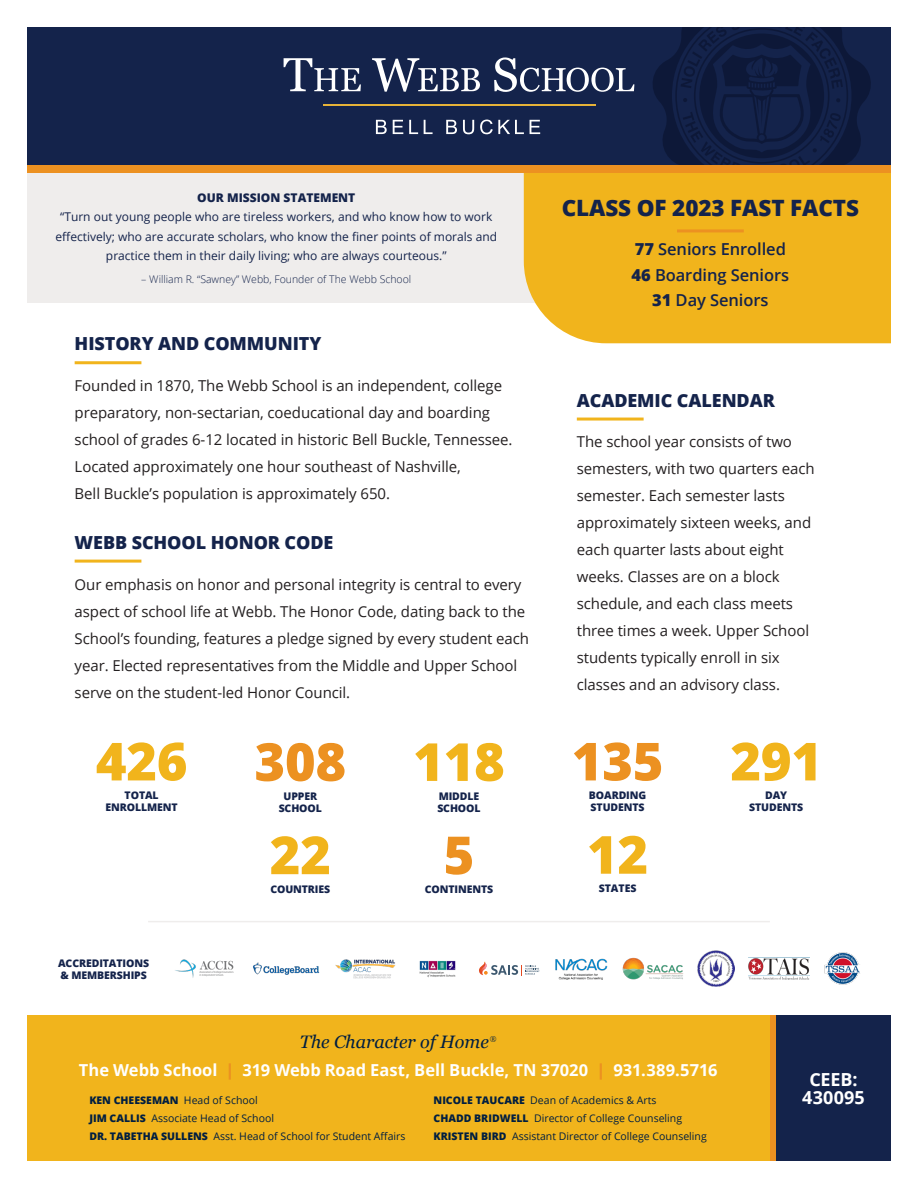
<style>
.page{position:relative;width:918px;height:1188px;background:#fff}
.page>*{position:absolute;margin:0;border:0;box-sizing:border-box;transform-origin:0 0}
.t1{font:800 52.5px "Open Sans";letter-spacing:-.005em;color:#f1b41c}
.t2{font:800 52.5px "Open Sans";letter-spacing:-.005em;color:#ec9121}
.t3{font:800 22.5px "Open Sans";letter-spacing:-.005em;color:#14234b}
.t4{font:800 18px "Open Sans";letter-spacing:-.005em;color:#14234b}
.t5{font:italic 18px "Georgia";color:#001e41}
.t6{font:700 18px "Open Sans";letter-spacing:.005em;color:#fff}
.t7{font:700 16.5px "Open Sans";color:#fff}
.t8{font:600 16.5px "Open Sans";letter-spacing:-.005em;color:#14234b}
.t9{font:15px/27px "Open Sans";letter-spacing:-.005em;color:#231f20}
.t10{font:12px/19.5px "Open Sans";color:#14234b;text-align:center}
.t11{font:800 12px "Open Sans";color:#14234b}
.t12{font:10.5px "Open Sans";color:#001e41}
.t13{font:800 10.5px/12px "Open Sans";letter-spacing:-.01em;color:#14234b}
.t14{font:300 10.5px "Open Sans";color:#14234b}
.t15{font:800 10.5px "Open Sans";color:#001e41}
.t16{font:italic 7.05px "Georgia";color:#001e41}
.s1{font-weight:800}
.s2{font-weight:800;color:#ec9121}
.s3{font-weight:400}
</style>
<div class="page">
<div style="left:27px;top:172px;width:864px;height:131px;background:#efedec"></div>
<div style="left:776px;top:1015px;width:115px;height:146px;background:#14234b"></div>
<div style="left:713px;top:1015px;width:63px;height:146px;background:#ec9121"></div>
<div style="left:27px;top:1015px;width:743px;height:146px;background:#f1b41c"></div>
<div style="left:524px;top:172px;width:367px;height:171px;background:#f1b41c"></div>
<div style="left:27px;top:148px;width:864px;height:24px;background:#ec9121"></div>
<div style="left:27px;top:27px;width:864px;height:138px;background:#14234b"></div>
<svg style="left:284px;top:58px;width:77px;height:33px"></svg>
<svg style="left:372px;top:58px;width:108px;height:34px"></svg>
<svg style="left:494px;top:57px;width:140px;height:35px"></svg>
<svg style="left:376px;top:120px;width:11px;height:14px"></svg>
<svg style="left:393px;top:120px;width:10px;height:14px"></svg>
<svg style="left:409px;top:120px;width:9px;height:14px"></svg>
<svg style="left:424px;top:120px;width:9px;height:14px"></svg>
<svg style="left:446px;top:120px;width:11px;height:14px"></svg>
<svg style="left:463px;top:120px;width:11px;height:14px"></svg>
<svg style="left:480px;top:120px;width:44px;height:14px"></svg>
<svg style="left:530px;top:120px;width:10px;height:14px"></svg>
<hr style="left:323px;top:104px;width:272px;height:2px;background:#e6b238">
<svg style="left:653px;top:27px;width:218px;height:138px"></svg>
<hr style="left:148px;top:921px;width:622px;height:1px;background:#efedec">
<hr style="left:677px;top:229px;width:67px;height:3px;background:#ec9121">
<hr style="left:75px;top:361px;width:66px;height:3px;background:#f1b41c">
<hr style="left:75px;top:560px;width:66px;height:3px;background:#f1b41c">
<hr style="left:577px;top:418px;width:67px;height:3px;background:#f1b41c">
<img style="left:175px;top:959px;width:59px;height:19px">
<svg style="left:479px;top:962px;width:60px;height:13px"></svg>
<img style="left:555px;top:958px;width:53px;height:22px">
<img style="left:623px;top:958px;width:60px;height:22px">
<img style="left:749px;top:958px;width:60px;height:22px">
<img style="left:824px;top:952px;width:36px;height:33px">
<img style="left:698px;top:951px;width:36px;height:36px">
<img style="left:253px;top:963px;width:67px;height:12px">
<img style="left:335px;top:960px;width:61px;height:18px">
<img style="left:419px;top:960px;width:37px;height:18px">
<p class="t11" style="left:197px;top:188px;width:160px">OUR MISSION STATEMENT</p>
<p class="t10" style="left:55px;top:207px;width:443px">“Turn out young people who are tireless workers, and who know how to work effectively; who are accurate scholars, who know the finer points of morals and practice them in their daily living; who are always courteous.”</p>
<p class="t14" style="left:141px;top:272px;width:271px">– William R. “Sawney” Webb, Founder of The Webb School</p>
<p class="t4" style="left:75px;top:330px;width:248px">HISTORY AND COMMUNITY</p>
<p class="t9" style="left:75px;top:371px;width:439px">Founded in 1870, The Webb School is an independent, college preparatory, non-sectarian, coeducational day and boarding school of grades 6-12 located in historic Bell Buckle, Tennessee.<br>Located approximately one hour southeast of Nashville,</p>
<p class="t9" style="left:75px;top:479px;width:317px">Bell Buckle’s population is approximately 650.</p>
<p class="t4" style="left:75px;top:529px;width:260px">WEBB SCHOOL HONOR CODE</p>
<p class="t9" style="left:75px;top:571px;width:456px">Our emphasis on honor and personal integrity is central to every aspect of school life at Webb. The Honor Code, dating back to the School’s founding, features a pledge signed by every student each year. Elected representatives from the Middle and Upper School serve on the student-led Honor Council.</p>
<p class="t1" style="left:96px;top:721px;width:93px">426</p>
<p class="t13" style="left:125px;top:789px;width:36px">TOTAL</p>
<p class="t13" style="left:106px;top:801px;width:74px">ENROLLMENT</p>
<p class="t13" style="left:58px;top:956px;width:92px">ACCREDITATIONS &amp; MEMBERSHIPS</p>
<p class="t2" style="left:254px;top:722px;width:93px">308</p>
<p class="t13" style="left:283px;top:789px;width:35px">UPPER</p>
<p class="t13" style="left:279px;top:801px;width:45px">SCHOOL</p>
<p class="t1" style="left:270px;top:815px;width:63px">22</p>
<p class="t13" style="left:270px;top:883px;width:61px">COUNTRIES</p>
<p class="t1" style="left:413px;top:722px;width:93px">118</p>
<p class="t13" style="left:439px;top:789px;width:42px">MIDDLE</p>
<p class="t13" style="left:437px;top:801px;width:45px">SCHOOL</p>
<p class="t2" style="left:444px;top:815px;width:32px">5</p>
<p class="t13" style="left:425px;top:883px;width:70px">CONTINENTS</p>
<p class="t5" style="left:300px;top:1032px;width:190px">The Character of Home</p>
<p class="t16" style="left:490px;top:1035px;width:8px">®</p>
<p class="t3" style="left:562px;top:191px;width:299px">CLASS OF 2023 FAST FACTS</p>
<p class="t8" style="left:635px;top:238px;width:153px"><span class="s1">77</span> Seniors Enrolled</p>
<p class="t8" style="left:632px;top:263px;width:159px"><span class="s1">46</span> Boarding Seniors</p>
<p class="t8" style="left:652px;top:289px;width:118px"><span class="s1">31</span> Day Seniors</p>
<p class="t4" style="left:577px;top:387px;width:200px">ACADEMIC CALENDAR</p>
<p class="t9" style="left:577px;top:428px;width:239px">The school year consists of two semesters, with two quarters each semester. Each semester lasts approximately sixteen weeks, and each quarter lasts about eight weeks. Classes are on a block schedule, and each class meets three times a week. Upper School students typically enroll in six classes and an advisory class.</p>
<p class="t2" style="left:572px;top:721px;width:93px">135</p>
<p class="t13" style="left:589px;top:789px;width:59px">BOARDING</p>
<p class="t13" style="left:591px;top:801px;width:55px">STUDENTS</p>
<p class="t1" style="left:587px;top:815px;width:63px">12</p>
<p class="t13" style="left:599px;top:882px;width:39px">STATES</p>
<p class="t1" style="left:730px;top:721px;width:93px">291</p>
<p class="t13" style="left:765px;top:789px;width:24px">DAY</p>
<p class="t13" style="left:749px;top:801px;width:55px">STUDENTS</p>
<p class="t7" style="left:79px;top:1059px;width:640px">The Webb School <span class="s2">|</span> 319 Webb Road East, Bell Buckle, TN 37020 <span class="s2">|</span> 931.389.5716</p>
<p class="t6" style="left:809px;top:1067px;width:50px">CEEB:</p>
<p class="t6" style="left:802px;top:1085px;width:64px">430095</p>
<p class="t15" style="left:89px;top:1092px;width:170px">KEN CHEESEMAN <span class="s3">Head of School</span></p>
<p class="t12" style="left:434px;top:1093px;width:224px"><span class="s1">NICOLE TAUCARE</span> Dean of Academics &amp; Arts</p>
<p class="t12" style="left:89px;top:1111px;width:186px"><span class="s1">JIM CALLIS</span> Associate Head of School</p>
<p class="t12" style="left:434px;top:1111px;width:250px"><span class="s1">CHADD BRIDWELL</span> Director of College Counseling</p>
<p class="t12" style="left:89px;top:1129px;width:318px"><span class="s1">DR. TABETHA SULLENS</span> Asst. Head of School for Student Affairs</p>
<p class="t12" style="left:434px;top:1129px;width:275px"><span class="s1">KRISTEN BIRD</span> Assistant Director of College Counseling</p>
</div>
